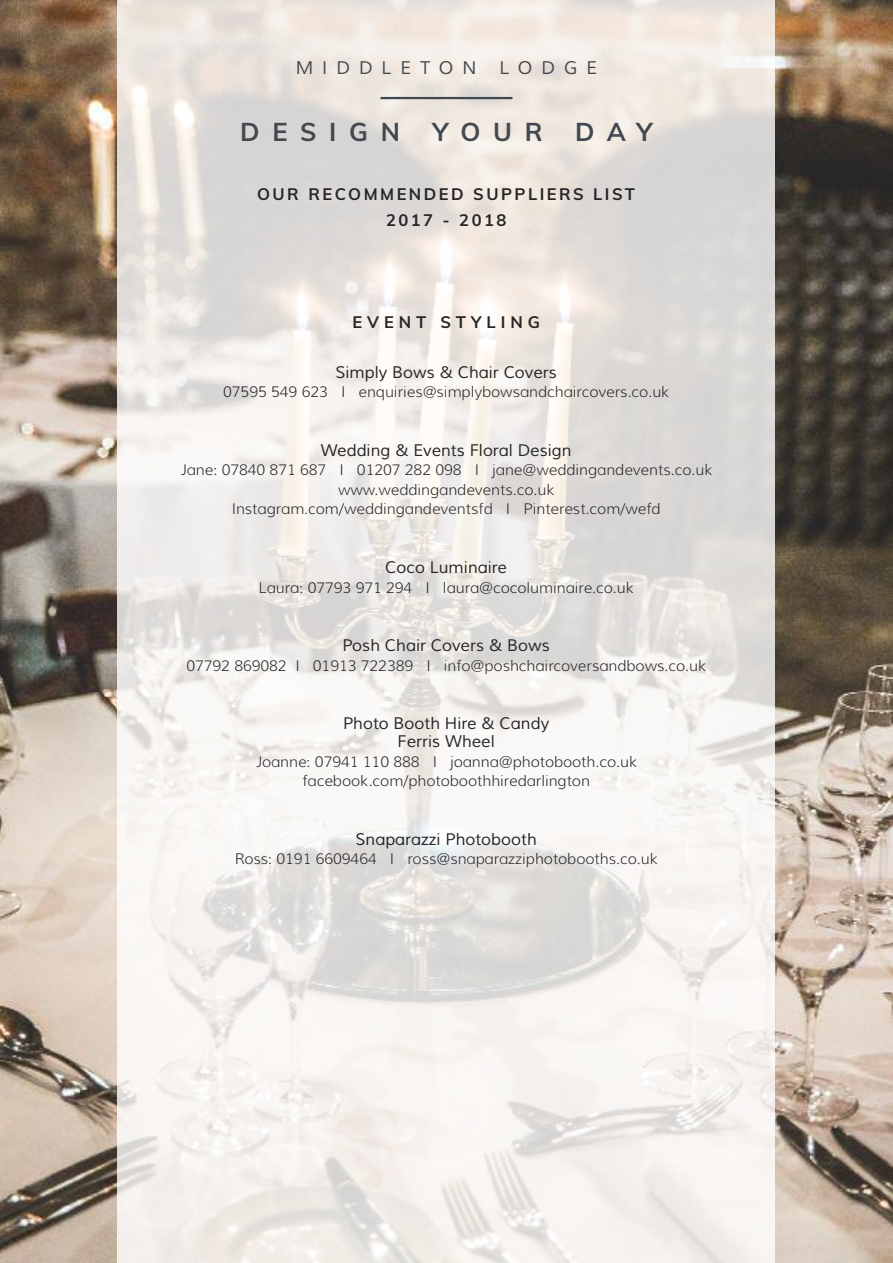
<style>
.page{position:relative;width:893px;height:1263px;background:#fff}
.page>*{position:absolute;margin:0;border:0;box-sizing:border-box;transform-origin:0 0}
.t1{font:700 25.5px "Muli";letter-spacing:.5em;color:#42484f}
.t2{font:18px "Muli";letter-spacing:.5em;color:#42484f}
.t3{font:16.5px/18px "Muli";color:#272526;text-align:center}
.t4{font:700 16.5px/26.2px "Muli";letter-spacing:.15em;color:#272526;text-align:center}
.t5{font:700 16.5px "Muli";letter-spacing:.3em;color:#272526}
.t6{font:300 15px/19.5px "Muli";color:#272526;text-align:center}
</style>
<div class="page">
<img style="left:0;top:0;width:893px;height:1263px">
<div style="left:117px;top:0;width:658px;height:1263px;background:#fff;opacity:.8"></div>
<hr style="left:380px;top:97px;width:132px;height:2px;background:#42484f">
<p class="t2" style="left:296px;top:57px;width:182px">MIDDLETON</p>
<p class="t2" style="left:500px;top:57px;width:99px">LODGE</p>
<h1 class="t1" style="left:240px;top:113px;width:161px">DESIGN</h1>
<h1 class="t1" style="left:433px;top:113px;width:112px">YOUR</h1>
<h1 class="t1" style="left:575px;top:113px;width:79px">DAY</h1>
<p class="t4" style="left:257px;top:180px;width:379px">OUR RECOMMENDED SUPPLIERS LIST<br>2017 - 2018</p>
<p class="t5" style="left:352px;top:310px;width:189px">EVENT STYLING</p>
<p class="t3" style="left:335px;top:363px;width:223px">Simply Bows &amp; Chair Covers</p>
<p class="t6" style="left:223px;top:383px;width:447px">07595 549 623 I enquiries@simplybowsandchaircovers.co.uk</p>
<p class="t3" style="left:321px;top:441px;width:253px">Wedding &amp; Events Floral Design</p>
<p class="t6" style="left:180px;top:461px;width:534px">Jane: 07840 871 687 I 01207 282 098 I jane@weddingandevents.co.uk www.weddingandevents.co.uk<br>Instagram.com/weddingandeventsfd I Pinterest.com/wefd</p>
<p class="t3" style="left:385px;top:558px;width:123px">Coco Luminaire</p>
<p class="t6" style="left:259px;top:578px;width:377px">Laura: 07793 971 294 I laura@cocoluminaire.co.uk</p>
<p class="t3" style="left:343px;top:636px;width:209px">Posh Chair Covers &amp; Bows</p>
<p class="t6" style="left:186px;top:656px;width:521px">07792 869082 I 01913 722389 I info@poshchaircoversandbows.co.uk</p>
<p class="t3" style="left:343px;top:714px;width:208px">Photo Booth Hire &amp; Candy<br>Ferris Wheel</p>
<p class="t6" style="left:255px;top:752px;width:383px">Joanne: 07941 110 888 I joanna@photobooth.co.uk facebook.com/photoboothhiredarlington</p>
<p class="t3" style="left:356px;top:830px;width:183px">Snaparazzi Photobooth</p>
<p class="t6" style="left:235px;top:849px;width:424px">Ross: 0191 6609464 I ross@snaparazziphotobooths.co.uk</p>
</div>
